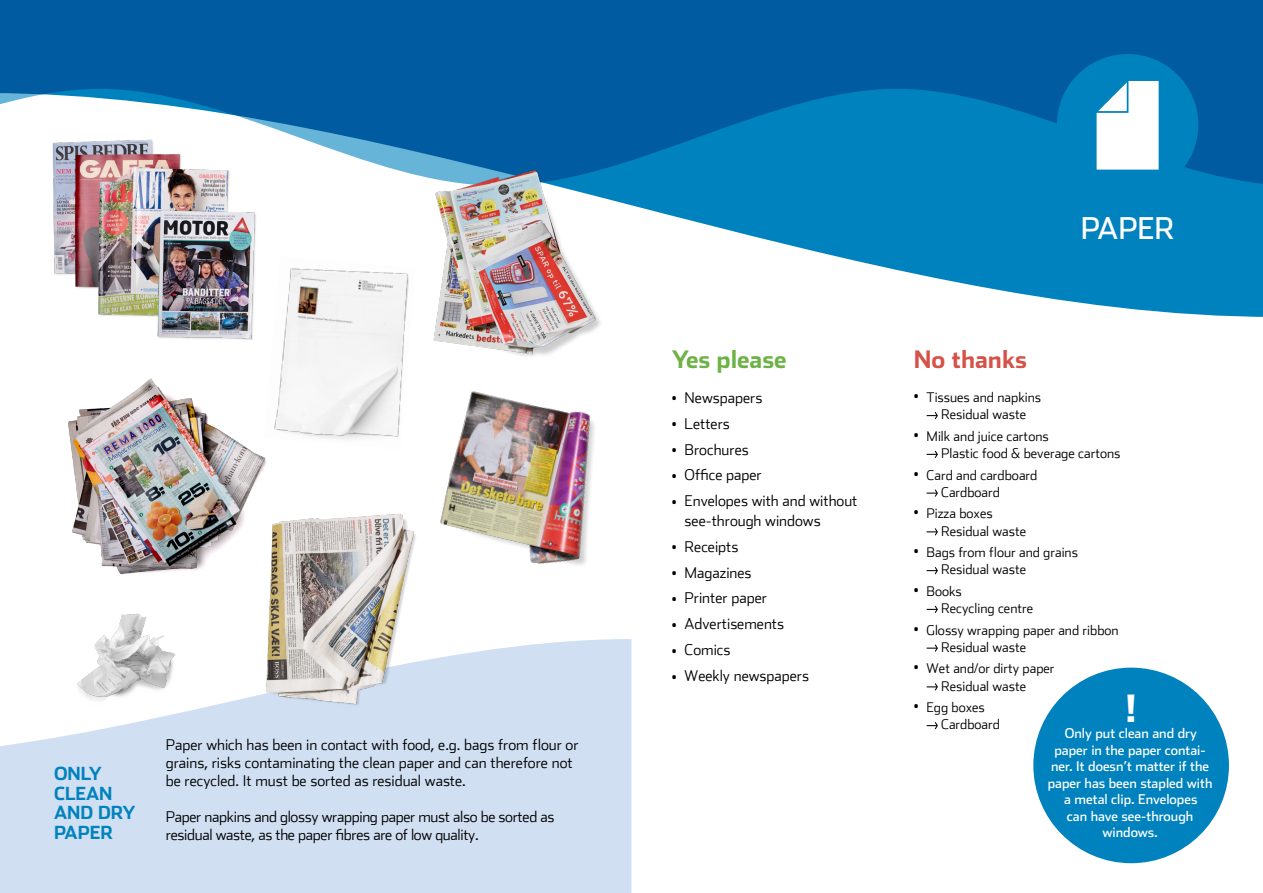
<style>
.page{position:relative;width:1263px;height:893px;background:#fff}
.page>*{position:absolute;margin:0;border:0;box-sizing:border-box;transform-origin:0 0}
.t1{font:700 37.5px "Stainless";color:#fff}
.t2{font:30px "Stainless";color:#fff}
.t3{font:700 24px "Stainless";color:#6cb245}
.t4{font:700 24px "Stainless";color:#d45248}
.t5{font:700 18px/19.5px "Stainless";color:#0082be}
.t6{font:300 15px/18px "Stainless";color:#000}
.t7{font:300 15px/18px "Stainless";letter-spacing:-.02em;color:#000}
.t8{font:300 13.5px/17.2px "Stainless";color:#000}
.t9{font:13.5px/16.5px "Stainless";color:#fff;text-align:center}
.s1{font-size:10.5px}
</style>
<div class="page">
<svg style="left:0;top:639px;width:631px;height:254px;background:#d3e1f2"></svg>
<svg style="left:604px;top:186px;width:659px;height:131px;fill:#0082be"></svg>
<svg style="left:0;top:0;width:1263px;height:186px;background:#146fad"></svg>
<div style="left:1033px;top:668px;width:196px;height:195px;background:#0082be;border-radius:50%"></div>
<div style="left:1057px;top:54px;width:141px;height:141px;background:#0082be;border-radius:71px"></div>
<svg style="left:1096px;top:81px;width:62px;height:89px;background:#dfeff6"></svg>
<img style="left:281px;top:268px;width:128px;height:171px">
<img style="left:430px;top:167px;width:174px;height:189px">
<img style="left:440px;top:391px;width:154px;height:174px">
<img style="left:258px;top:513px;width:164px;height:199px">
<img style="left:45px;top:613px;width:162px;height:111px">
<img style="left:68px;top:371px;width:221px;height:227px">
<img style="left:47px;top:137px;width:226px;height:203px">
<svg style="left:927px;top:412px;width:11px;height:8px"></svg>
<svg style="left:927px;top:450px;width:11px;height:8px"></svg>
<svg style="left:927px;top:489px;width:11px;height:8px"></svg>
<svg style="left:927px;top:528px;width:11px;height:8px"></svg>
<svg style="left:927px;top:567px;width:11px;height:8px"></svg>
<svg style="left:927px;top:605px;width:11px;height:8px"></svg>
<svg style="left:927px;top:644px;width:11px;height:8px"></svg>
<svg style="left:927px;top:683px;width:11px;height:8px"></svg>
<svg style="left:927px;top:722px;width:11px;height:8px"></svg>
<p class="t5" style="left:54px;top:764px;width:83px">ONLY<br>CLEAN<br>AND DRY<br>PAPER</p>
<p class="t6" style="left:166px;top:735px;width:414px">Paper which has been in contact with food, e.g. bags from flour or grains, risks contaminating the clean paper and can therefore not be recycled. It must be sorted as residual waste.</p>
<p class="t7" style="left:166px;top:807px;width:390px">Paper napkins and glossy wrapping paper must also be sorted as residual waste, as the paper fibres are of low quality.</p>
<h3 class="t3" style="left:672px;top:344px;width:116px">Yes please</h3>
<p class="t6" style="left:672px;top:388px;width:92px"><span class="s1">•</span> Newspapers</p>
<p class="t6" style="left:672px;top:414px;width:59px"><span class="s1">•</span> Letters</p>
<p class="t6" style="left:672px;top:440px;width:78px"><span class="s1">•</span> Brochures</p>
<p class="t6" style="left:672px;top:466px;width:91px"><span class="s1">•</span> Office paper</p>
<p class="t6" style="left:685px;top:491px;width:174px;line-height:19.5px;text-indent:-13px"><span class="s1">•</span> Envelopes with and without see-through windows</p>
<p class="t6" style="left:672px;top:537px;width:68px"><span class="s1">•</span> Receipts</p>
<p class="t6" style="left:672px;top:563px;width:81px"><span class="s1">•</span> Magazines</p>
<p class="t6" style="left:672px;top:589px;width:97px"><span class="s1">•</span> Printer paper</p>
<p class="t6" style="left:672px;top:615px;width:114px"><span class="s1">•</span> Advertisements</p>
<p class="t6" style="left:672px;top:641px;width:60px"><span class="s1">•</span> Comics</p>
<p class="t6" style="left:672px;top:666px;width:139px"><span class="s1">•</span> Weekly newspapers</p>
<h2 class="t2" style="left:1081px;top:210px;width:95px">PAPER</h2>
<h3 class="t4" style="left:914px;top:344px;width:115px">No thanks</h3>
<p class="t8" style="left:941px;top:388px;width:101px;text-indent:-27px"><sup>•</sup> Tissues and napkins<br>Residual waste</p>
<p class="t8" style="left:941px;top:427px;width:181px;text-indent:-27px"><sup>•</sup> Milk and juice cartons<br>Plastic food &amp; beverage cartons</p>
<p class="t8" style="left:941px;top:466px;width:98px;text-indent:-27px"><sup>•</sup> Card and cardboard<br>Cardboard</p>
<p class="t8" style="left:941px;top:505px;width:86px;text-indent:-27px"><sup>•</sup> Pizza boxes<br>Residual waste</p>
<p class="t8" style="left:941px;top:543px;width:138px;text-indent:-27px"><sup>•</sup> Bags from flour and grains<br>Residual waste</p>
<p class="t8" style="left:941px;top:582px;width:94px;text-indent:-27px"><sup>•</sup> Books<br>Recycling centre</p>
<p class="t8" style="left:941px;top:621px;width:179px;text-indent:-27px"><sup>•</sup> Glossy wrapping paper and ribbon<br>Residual waste</p>
<p class="t8" style="left:914px;top:660px;width:142px;text-align:center"><sup>•</sup> Wet and/or dirty paper<br>Residual waste</p>
<p class="t8" style="left:941px;top:698px;width:60px;text-indent:-27px"><sup>•</sup> Egg boxes<br>Cardboard</p>
<h1 class="t1" style="left:1124px;top:685px;width:15px">!</h1>
<p class="t9" style="left:1048px;top:725px;width:166px">Only put clean and dry paper in the paper contai&shy;ner. It doesn’t matter if the paper has been stapled with a metal clip. Envelopes<br>can have see-through windows.</p>
</div>
